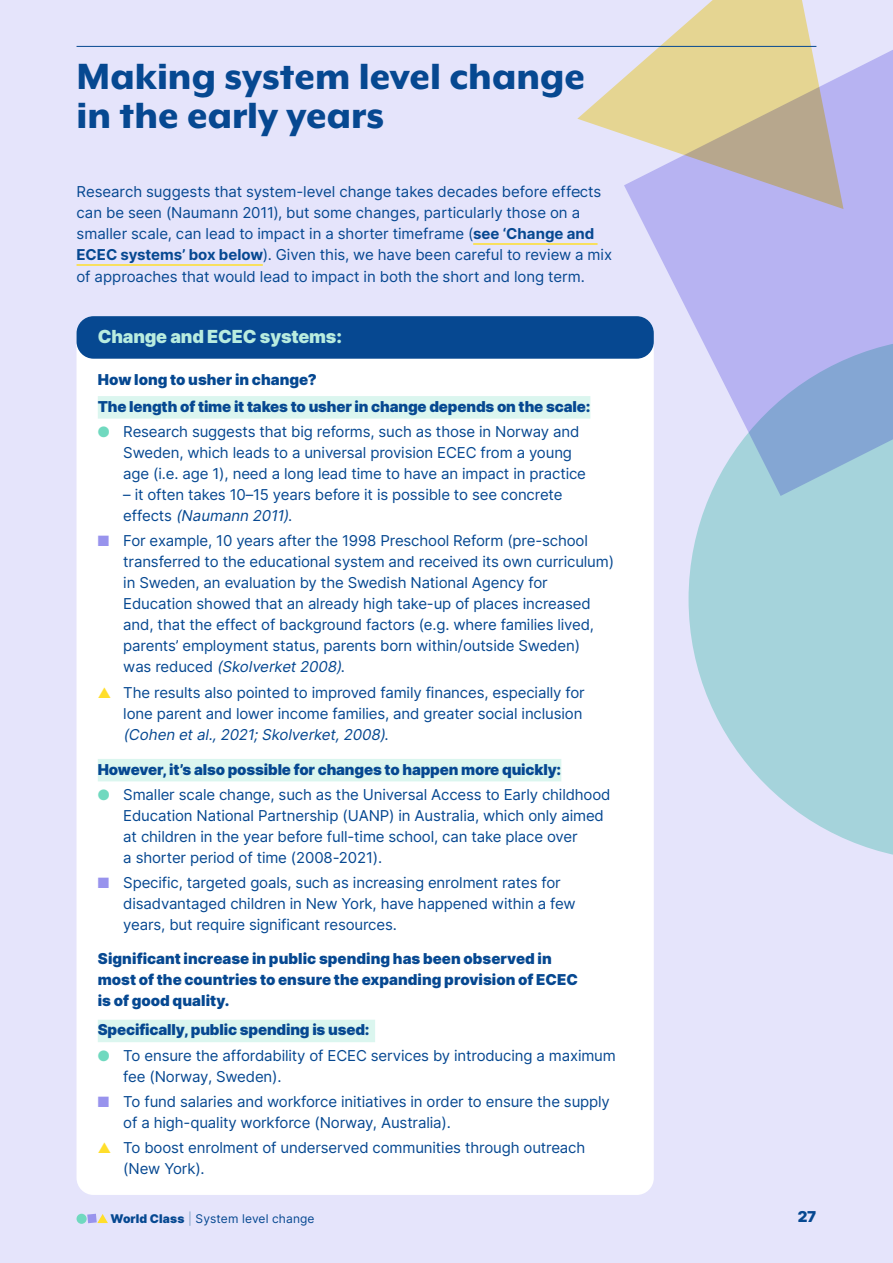
<style>
.page{position:relative;width:893px;height:1263px;background:#e5e4fb}
.page>*{position:absolute;margin:0;border:0;box-sizing:border-box;transform-origin:0 0}
.t1{font:800 42px/39px "Mr Eaves XL Mod OT";color:#064891}
.t2{font:900 18px "Inter";letter-spacing:-.01em;color:#b8ecdf}
.t3{font:15px/21px "Inter";letter-spacing:-.01em;color:#064891}
.t4{font:900 15px/21px "Inter";letter-spacing:-.01em;color:#064891}
.t5{font:12px "Inter";letter-spacing:.01em;color:#064891}
.s1{font-weight:700}
.s2{color:#70d9bf}
.s3{font-style:italic}
.s4{color:#9893ed}
.s5{font-weight:900}
.s6{color:#82a3c8}
</style>
<div class="page">
<svg style="left:689px;top:496px;width:204px;height:359px;fill:#a5d3db"></svg>
<svg style="left:87px;top:1214px;width:21px;height:9px"></svg>
<div style="left:77px;top:1214px;width:10px;height:10px;background:#70d9bf;border-radius:50%"></div>
<hr style="left:473px;top:243px;width:125px;height:2px;background:#ffde2b">
<hr style="left:77px;top:264px;width:186px;height:2px;background:#ffde2b">
<div style="left:77px;top:316px;width:577px;height:879px;background:#fff;border-radius:17px"></div>
<div style="left:77px;top:316px;width:577px;height:43px;background:#064891;border-radius:17px"></div>
<div style="left:98px;top:396px;width:492px;height:23px;background:#dbf6ef"></div>
<div style="left:98px;top:759px;width:463px;height:22px;background:#dbf6ef"></div>
<div style="left:98px;top:1020px;width:277px;height:22px;background:#dbf6ef"></div>
<svg style="left:624px;top:50px;width:269px;height:446px;fill:#b7b3f2"></svg>
<svg style="left:577px;top:0;width:266px;height:209px"></svg>
<hr style="left:77px;top:46px;width:739px;height:1px;background:#064891">
<h1 class="t1" style="left:77px;top:61px;width:510px">Making system level change in the early years</h1>
<p class="t3" style="left:77px;top:181px;width:537px">Research suggests that system-level change takes decades before effects can be seen (Naumann 2011), but some changes, particularly those on a smaller scale, can lead to impact in a shorter timeframe (<span class="s1">see ‘Change and ECEC systems’ box below</span>). Given this, we have been careful to review a mix of approaches that would lead to impact in both the short and long term.</p>
<p class="t2" style="left:98px;top:326px;width:246px">Change and ECEC systems:</p>
<p class="t4" style="left:98px;top:367px;width:494px;line-height:26.5px">How long to usher in change?<br>The length of time it takes to usher in change depends on the scale:</p>
<p class="t3" style="left:123px;top:421px;width:464px;text-indent:-26px"><span class="s2">●</span> Research suggests that big reforms, such as those in Norway and<br>Sweden, which leads to a universal provision ECEC from a young age (i.e. age 1), need a long lead time to have an impact in practice</p>
<p class="t3" style="left:123px;top:484px;width:441px">– it often takes 10–15 years before it is possible to see concrete e ffe c t s <span class="s3">(Naumann 2011)</span>.</p>
<p class="t3" style="left:123px;top:530px;width:492px;text-indent:-26px"><span class="s4">■</span> For example, 10 years after the 1998 Preschool Reform (pre-school transferred to the educational system and received its own curriculum) in Sweden, an evaluation by the Swedish National Agency for Education showed that an already high take-up of places increased and, that the effect of background factors (e.g. where families lived, parents’ employment status, parents born within/outside Sweden)<br>w a s r e d u c e d <span class="s3">(Skolverket2008)</span>.</p>
<p class="t3" style="left:123px;top:681px;width:463px">The results also pointed to improved family finances, especially for lone parent and lower income families, and greater social inclusion <span class="s3">(Cohen etal.,2021;Skolverket,2008)</span>.</p>
<p class="t4" style="left:98px;top:759px;width:465px">However, it’s also possible for changes to happen more quickly:</p>
<p class="t3" style="left:123px;top:784px;width:489px;text-indent:-26px"><span class="s2">●</span> Smaller scale change, such as the Universal Access to Early childhood Education National Partnership (UANP) in Australia, which only aimed at children in the year before full-time school, can take place over<br>a shorter period of time (2008-2021).</p>
<p class="t3" style="left:123px;top:872px;width:454px;text-indent:-26px"><span class="s4">■</span> Specific, targeted goals, such as increasing enrolment rates for disadvantaged children in New York, have happened within a few years, but require significant resources.</p>
<p class="t4" style="left:98px;top:948px;width:482px">Significant increase in public spending has been observed in most of the countries to ensure the expanding provision of ECEC is of good quality.</p>
<p class="t4" style="left:98px;top:1019px;width:273px">Specifically, public spending is used:</p>
<p class="t3" style="left:123px;top:1044px;width:494px;text-indent:-26px"><span class="s2">●</span> To ensure the affordability of ECEC services by introducing a maximum fee (Norway, Sweden).</p>
<p class="t3" style="left:123px;top:1091px;width:488px;text-indent:-26px"><span class="s4">■</span> To fund salaries and workforce initiatives in order to ensure the supply of a high-quality workforce (Norway, Australia).</p>
<p class="t3" style="left:123px;top:1137px;width:464px">To boost enrolment of underserved communities through outreach (New York).</p>
<p class="t5" style="left:111px;top:1211px;width:206px"><span class="s5">World Class</span> <span class="s6">|</span> System level change</p>
<p class="t4" style="left:798px;top:1206px;width:20px">27</p>
</div>
